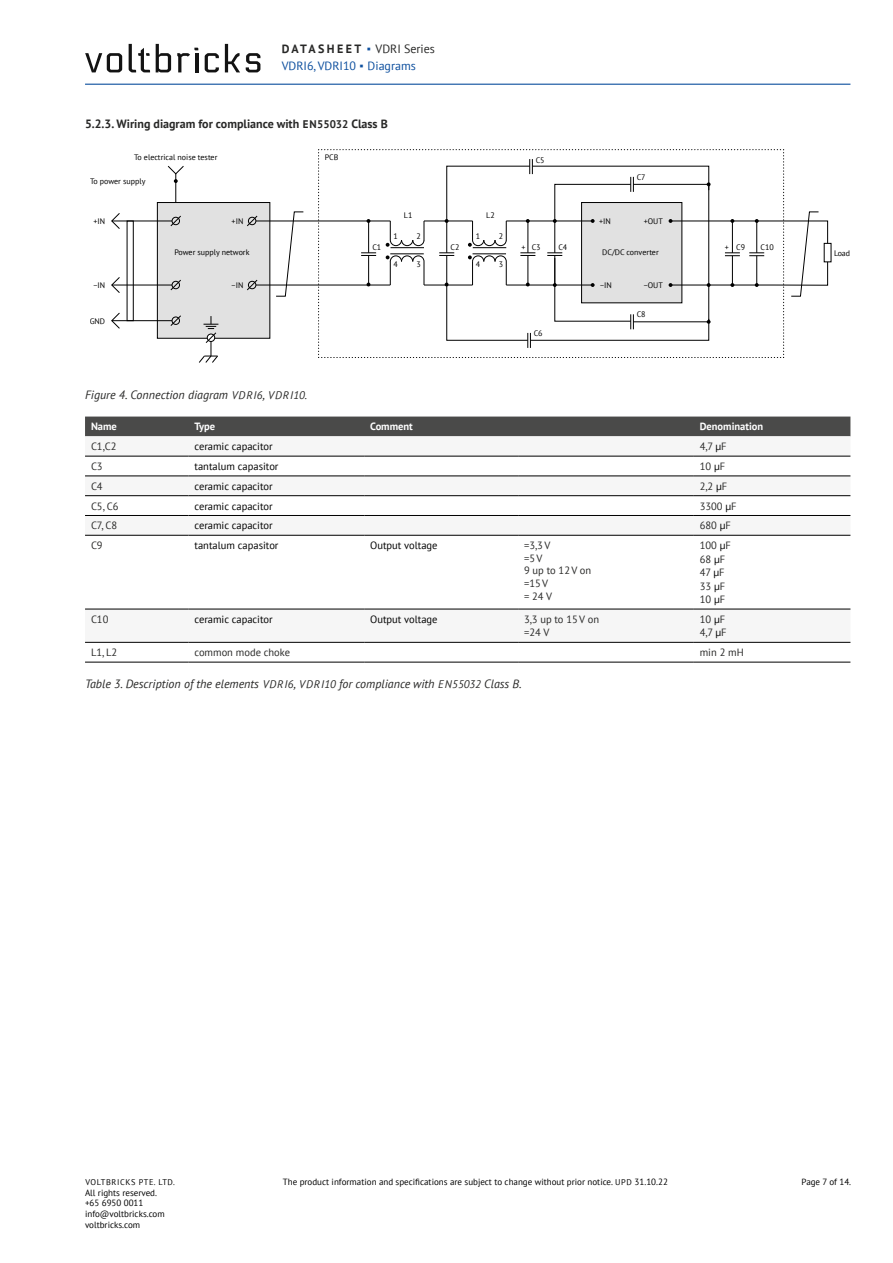
<style>
.page{position:relative;width:893px;height:1263px;background:#fff}
.page>*{position:absolute;margin:0;border:0;box-sizing:border-box;transform-origin:0 0}
.t1{font:italic 12px "PT Sans";color:#282827}
.t2{font:700 12px "PT Sans";color:#282827}
.t3{font:12px "PT Sans";color:#0d4f9e}
.t4{font:12px "PT Sans";color:#282827}
.t5{font:10.5px/12.6px "PT Sans";color:#282827}
.t6{font:10.5px "PT Sans";color:#000}
.t7{font:700 10.5px "PT Sans";color:#fff}
.t8{font:9px/10.8px "PT Sans";color:#000}
.t9{font:8.25px "PT Sans";letter-spacing:.08em;color:#000}
.t10{font:7.95px "PT Sans";color:#000}
.s1{font-weight:700}
.s2{font-family:"Arial";font-weight:900;color:#0d4f9e}
.s3{font-family:"Arial";font-weight:900}
.s4{font-size:11.1px}
.s5{color:#000}
.s6{font-size:8.25px}
</style>
<div class="page">
<hr style="left:85px;top:84px;width:765px;height:1px;background:#0d4f9e">
<svg style="left:85px;top:53px;width:37px;height:19px"></svg>
<svg style="left:156px;top:44px;width:15px;height:28px"></svg>
<svg style="left:205px;top:53px;width:14px;height:19px"></svg>
<svg style="left:225px;top:44px;width:15px;height:28px"></svg>
<svg style="left:246px;top:53px;width:14px;height:19px"></svg>
<svg style="left:129px;top:44px;width:21px;height:28px"></svg>
<svg style="left:177px;top:48px;width:21px;height:24px"></svg>
<div style="left:157px;top:203px;width:113px;height:135px;background:#e1e1e1"></div>
<div style="left:157px;top:202px;width:113px;height:136px;border:1px solid #000"></div>
<svg style="left:276px;top:211px;width:28px;height:86px"></svg>
<svg style="left:111px;top:213px;width:9px;height:16px"></svg>
<svg style="left:111px;top:277px;width:9px;height:16px"></svg>
<svg style="left:111px;top:312px;width:9px;height:17px"></svg>
<hr style="left:256px;top:221px;width:134px;height:1px;background:#000">
<hr style="left:256px;top:285px;width:134px;height:1px;background:#000">
<hr style="left:112px;top:221px;width:60px;height:1px;background:#000">
<hr style="left:112px;top:285px;width:60px;height:1px;background:#000">
<hr style="left:112px;top:320px;width:60px;height:1px;background:#000">
<div style="left:127px;top:221px;width:7px;height:100px;border:1px solid #000"></div>
<svg style="left:167px;top:166px;width:17px;height:37px"></svg>
<svg style="left:247px;top:279px;width:11px;height:12px"></svg>
<svg style="left:247px;top:215px;width:11px;height:12px"></svg>
<svg style="left:170px;top:215px;width:11px;height:12px"></svg>
<svg style="left:170px;top:279px;width:11px;height:12px"></svg>
<svg style="left:170px;top:315px;width:11px;height:11px"></svg>
<svg style="left:199px;top:316px;width:19px;height:47px"></svg>
<svg style="left:318px;top:149px;width:510px;height:209px"></svg>
<div style="left:85px;top:417px;width:765px;height:19px;background:#4a4a49"></div>
<svg style="left:85px;top:436px;width:765px;height:206px"></svg>
<hr style="left:364px;top:535px;width:154px;height:1px;background:#000">
<hr style="left:364px;top:642px;width:154px;height:1px;background:#000">
<hr style="left:518px;top:642px;width:176px;height:1px;background:#000">
<hr style="left:364px;top:515px;width:154px;height:1px;background:#000">
<hr style="left:518px;top:515px;width:176px;height:1px;background:#000">
<hr style="left:364px;top:495px;width:154px;height:1px;background:#000">
<hr style="left:518px;top:495px;width:176px;height:1px;background:#000">
<hr style="left:85px;top:456px;width:104px;height:1px;background:#000">
<hr style="left:364px;top:476px;width:154px;height:1px;background:#000">
<hr style="left:518px;top:476px;width:176px;height:1px;background:#000">
<hr style="left:189px;top:456px;width:175px;height:1px;background:#000">
<hr style="left:364px;top:456px;width:154px;height:1px;background:#000">
<hr style="left:518px;top:456px;width:176px;height:1px;background:#000">
<hr style="left:364px;top:609px;width:154px;height:1px;background:#000">
<hr style="left:518px;top:609px;width:176px;height:1px;background:#000">
<hr style="left:364px;top:662px;width:154px;height:1px;background:#000">
<hr style="left:518px;top:662px;width:176px;height:1px;background:#000">
<hr style="left:694px;top:456px;width:156px;height:1px;background:#000">
<hr style="left:85px;top:476px;width:104px;height:1px;background:#000">
<hr style="left:189px;top:476px;width:175px;height:1px;background:#000">
<hr style="left:694px;top:476px;width:156px;height:1px;background:#000">
<hr style="left:85px;top:495px;width:104px;height:1px;background:#000">
<hr style="left:189px;top:495px;width:175px;height:1px;background:#000">
<hr style="left:694px;top:495px;width:156px;height:1px;background:#000">
<hr style="left:85px;top:515px;width:104px;height:1px;background:#000">
<hr style="left:189px;top:515px;width:175px;height:1px;background:#000">
<hr style="left:694px;top:515px;width:156px;height:1px;background:#000">
<hr style="left:85px;top:535px;width:104px;height:1px;background:#000">
<hr style="left:189px;top:535px;width:175px;height:1px;background:#000">
<hr style="left:518px;top:535px;width:176px;height:1px;background:#000">
<hr style="left:694px;top:535px;width:156px;height:1px;background:#000">
<hr style="left:85px;top:609px;width:104px;height:1px;background:#000">
<hr style="left:189px;top:609px;width:175px;height:1px;background:#000">
<hr style="left:694px;top:609px;width:156px;height:1px;background:#000">
<hr style="left:85px;top:642px;width:104px;height:1px;background:#000">
<hr style="left:85px;top:662px;width:104px;height:1px;background:#000">
<hr style="left:189px;top:642px;width:175px;height:1px;background:#000">
<hr style="left:189px;top:662px;width:175px;height:1px;background:#000">
<hr style="left:694px;top:642px;width:156px;height:1px;background:#000">
<hr style="left:694px;top:662px;width:156px;height:1px;background:#000">
<h1 class="t4" style="left:282px;top:41px;width:155px"><span class="s1">DATASHEET</span> <span class="s2">▪</span> VDRI Series</h1>
<h1 class="t3" style="left:282px;top:58px;width:136px">VDRI6, VDRI10 <span class="s3">▪</span> Diagrams</h1>
<h1 class="t2" style="left:85px;top:116px;width:304px">5.2.3. Wiring diagram for compliance with <span class="s4">EN55032</span> Class B</h1>
<p class="t10" style="left:134px;top:152px;width:85px">To electrical noise tester</p>
<p class="t10" style="left:90px;top:176px;width:57px">To power supply</p>
<p class="t10" style="left:325px;top:152px;width:15px">PCB</p>
<p class="t10" style="left:536px;top:155px;width:10px">C5</p>
<p class="t10" style="left:93px;top:216px;width:13px">+IN</p>
<p class="t10" style="left:93px;top:280px;width:13px">−IN</p>
<p class="t10" style="left:90px;top:316px;width:17px">GND</p>
<p class="t10" style="left:232px;top:216px;width:13px">+IN</p>
<p class="t10" style="left:174px;top:247px;width:77px">Power supply network</p>
<p class="t10" style="left:232px;top:280px;width:13px">−IN</p>
<h1 class="t1" style="left:85px;top:387px;width:224px">Figure 4. Connection diagram <span class="s4">VDRI6</span>, <span class="s4">VDRI10.</span></h1>
<p class="t10" style="left:404px;top:210px;width:10px">L1</p>
<p class="t10" style="left:486px;top:210px;width:10px">L2</p>
<p class="t10" style="left:393px;top:232px;width:6px">1</p>
<p class="t10" style="left:416px;top:232px;width:6px">2</p>
<p class="t10" style="left:393px;top:259px;width:6px">4</p>
<p class="t10" style="left:416px;top:259px;width:6px">3</p>
<p class="t10" style="left:476px;top:232px;width:6px">1</p>
<p class="t10" style="left:499px;top:232px;width:6px">2</p>
<p class="t10" style="left:476px;top:259px;width:6px">4</p>
<p class="t10" style="left:499px;top:259px;width:6px">3</p>
<p class="t10" style="left:372px;top:242px;width:10px">С1</p>
<p class="t10" style="left:450px;top:242px;width:10px">С2</p>
<p class="t10" style="left:521px;top:242px;width:21px">+ С3</p>
<p class="t10" style="left:558px;top:242px;width:10px">C4</p>
<p class="t10" style="left:534px;top:328px;width:10px">C6</p>
<p class="t10" style="left:637px;top:172px;width:10px">C7</p>
<p class="t10" style="left:599px;top:216px;width:13px">+IN</p>
<p class="t10" style="left:644px;top:216px;width:21px">+OUT</p>
<p class="t10" style="left:602px;top:247px;width:58px">DC/DC converter</p>
<p class="t10" style="left:600px;top:280px;width:13px">−IN</p>
<p class="t10" style="left:644px;top:280px;width:21px">−OUT</p>
<p class="t10" style="left:637px;top:309px;width:10px">C8</p>
<p class="t10" style="left:725px;top:242px;width:22px">+ С9</p>
<p class="t10" style="left:760px;top:242px;width:15px">С10</p>
<p class="t7" style="left:91px;top:420px;width:27px">Name</p>
<p class="t7" style="left:194px;top:420px;width:22px">Type</p>
<p class="t7" style="left:370px;top:420px;width:44px">Comment</p>
<p class="t7" style="left:700px;top:420px;width:65px">Denomination</p>
<p class="t5" style="left:91px;top:440px;width:27px">C1,C2</p>
<p class="t6" style="left:194px;top:440px;width:80px">ceramic capacitor</p>
<p class="t5" style="left:700px;top:440px;width:28px">4,7 <span class="s5">µ</span>F</p>
<p class="t5" style="left:91px;top:460px;width:13px">C3</p>
<p class="t6" style="left:194px;top:459px;width:86px">tantalum capasitor</p>
<p class="t5" style="left:700px;top:460px;width:27px">10 <span class="s5">µ</span>F</p>
<p class="t5" style="left:91px;top:479px;width:13px">C4</p>
<p class="t6" style="left:194px;top:479px;width:80px">ceramic capacitor</p>
<p class="t5" style="left:700px;top:479px;width:29px">2,2 <span class="s5">µ</span>F</p>
<p class="t5" style="left:91px;top:499px;width:29px">C5, C6</p>
<p class="t6" style="left:194px;top:499px;width:80px">ceramic capacitor</p>
<p class="t5" style="left:700px;top:499px;width:38px">3300 <span class="s5">µ</span>F</p>
<p class="t5" style="left:91px;top:519px;width:28px">C7, C8</p>
<p class="t6" style="left:194px;top:519px;width:80px">ceramic capacitor</p>
<p class="t5" style="left:700px;top:519px;width:33px">680 <span class="s5">µ</span>F</p>
<p class="t5" style="left:91px;top:539px;width:13px">C9</p>
<p class="t6" style="left:194px;top:539px;width:86px">tantalum capasitor</p>
<p class="t6" style="left:370px;top:539px;width:69px">Output voltage</p>
<p class="t5" style="left:524px;top:539px;width:69px">=3,3 V<br>=5 V<br>9 up to 12 V on =15 V<br>= 24 V</p>
<p class="t5" style="left:700px;top:538px;width:33px;line-height:13.5px">100 <span class="s5">µ</span>F<br>68 <span class="s5">µ</span>F<br>47 <span class="s5">µ</span>F<br>33 <span class="s5">µ</span>F<br>10 <span class="s5">µ</span>F</p>
<p class="t5" style="left:91px;top:613px;width:19px">C10</p>
<p class="t6" style="left:194px;top:612px;width:80px">ceramic capacitor</p>
<p class="t6" style="left:370px;top:612px;width:69px">Output voltage</p>
<p class="t5" style="left:524px;top:613px;width:77px">3,3 up to 15 V on =24 V</p>
<p class="t5" style="left:700px;top:612px;width:28px;line-height:13.5px">10 <span class="s5">µ</span>F<br>4,7 <span class="s5">µ</span>F</p>
<p class="t5" style="left:91px;top:646px;width:28px">L1, L2</p>
<p class="t5" style="left:194px;top:646px;width:97px">common mode choke</p>
<p class="t5" style="left:700px;top:646px;width:45px">min 2 mH</p>
<h1 class="t1" style="left:85px;top:676px;width:438px">Table 3. Description of the elements <span class="s4">VDRI6</span>, <span class="s4">VDRI10</span> for compliance with <span class="s4">EN55032</span> Class B.</h1>
<p class="t10" style="left:834px;top:248px;width:18px">Load</p>
<p class="t9" style="left:85px;top:1176px;width:91px">VOLTBRICKS PTE. LTD.</p>
<p class="t8" style="left:283px;top:1176px;width:387px">The product information and specifications are subject to change without prior notice. <span class="s6">UPD</span> 31.10.22</p>
<p class="t8" style="left:802px;top:1176px;width:51px">Page 7 of 14.</p>
<p class="t8" style="left:85px;top:1187px;width:81px">All rights reserved. +65 6950 0011 info@voltbricks.com voltbricks.com</p>
</div>
